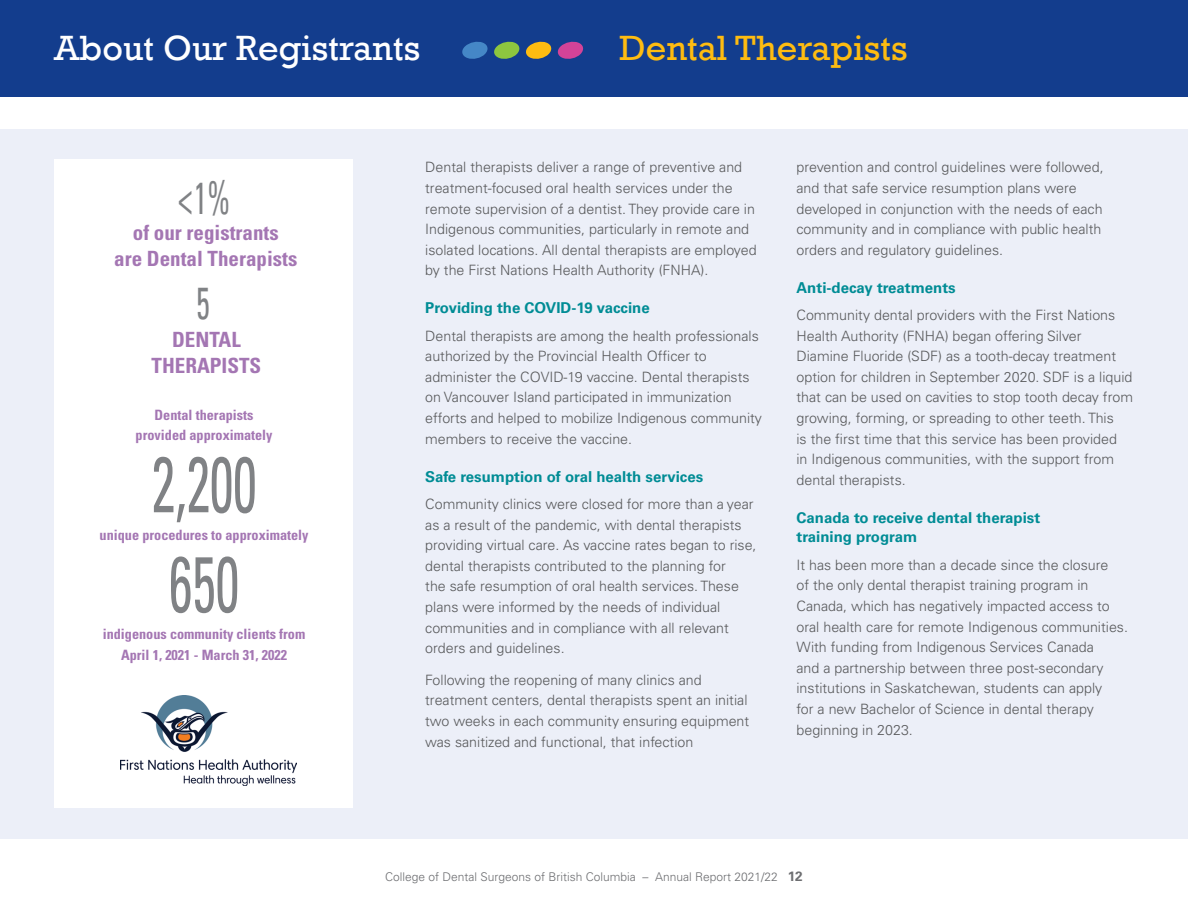
<style>
.page{position:relative;width:1188px;height:918px;background:#fff}
.page>*{position:absolute;margin:0;border:0;box-sizing:border-box;transform-origin:0 0}
.t1{font:condensed 78.75px "Univers";color:#808285;scale:.67 1}
.t2{font:condensed 45px "Univers";color:#808285;scale:.67 1}
.t3{font:36px "Rockwell";color:#fff}
.t4{font:36px "Rockwell";color:#febc11}
.t5{font:700 condensed 21px/25.2px "Univers LT Pro";color:#a476b3;text-align:center}
.t6{font:700 15px/19.5px "Univers LT Pro 65";color:#008c95}
.t7{font:300 14.25px/20.5px "Univers LT Pro 45";color:#58595b}
.t8{font:700 condensed 14.25px/20.5px "Univers LT Pro";color:#a476b3;text-align:center}
.t9{font:300 12px "Univers LT Pro 45";color:#6d6e71}
.s1{font-family:"Univers LT Pro 65";font-weight:700;font-size:13.5px}
</style>
<div class="page">
<div style="left:0;top:0;width:1188px;height:96px;background:#133d8d"></div>
<svg style="left:462px;top:41px;width:122px;height:18px"></svg>
<div style="left:0;top:130px;width:1188px;height:709px;background:#eceff8"></div>
<div style="left:54px;top:159px;width:298px;height:648px;background:#fff"></div>
<img style="left:120px;top:696px;width:176px;height:89px">
<h3 class="t3" style="left:54px;top:27px;width:368px">About Our Registrants</h3>
<h3 class="t4" style="left:619px;top:27px;width:290px">Dental Therapists</h3>
<h2 class="t2" style="left:178px;top:170px;width:80px">&lt;1%</h2>
<h3 class="t5" style="left:114px;top:220px;width:185px">of our registrants<br>are Dental Therapists</h3>
<h2 class="t2" style="left:196px;top:275px;width:21px">5</h2>
<h3 class="t5" style="left:152px;top:327px;width:111px">DENTAL<br>THERAPISTS</h3>
<p class="t8" style="left:136px;top:404px;width:138px">Dental therapists provided approximately</p>
<h1 class="t1" style="left:152px;top:434px;width:158px">2,200</h1>
<p class="t8" style="left:100px;top:524px;width:210px">unique procedures to approximately</p>
<h1 class="t1" style="left:169px;top:534px;width:106px">650</h1>
<p class="t8" style="left:103px;top:624px;width:204px">indigenous community clients from<br>April 1, 2021 - March 31, 2022</p>
<p class="t7" style="left:425px;top:157px;width:333px">Dental therapists deliver a range of preventive and treatment-focused oral health services under the remote supervision of a dentist. They provide care in Indigenous communities, particularly in remote and isolated locations. All dental therapists are employed by the First Nations Health Authority (FNHA).</p>
<p class="t6" style="left:425px;top:298px;width:226px">Providing the COVID-19 vaccine</p>
<p class="t7" style="left:425px;top:325px;width:338px">Dental therapists are among the health professionals authorized by the Provincial Health Officer to administer the COVID-19 vaccine. Dental therapists on Vancouver Island participated in immunization efforts and helped to mobilize Indigenous community members to receive the vaccine.</p>
<p class="t6" style="left:425px;top:467px;width:279px">Safe resumption of oral health services</p>
<p class="t7" style="left:425px;top:494px;width:333px">Community clinics were closed for more than a year as a result of the pandemic, with dental therapists providing virtual care. As vaccine rates began to rise, dental therapists contributed to the planning for<br>the safe resumption of oral health services. These plans were informed by the needs of individual communities and in compliance with all relevant orders and guidelines.</p>
<p class="t7" style="left:425px;top:669px;width:326px">Following the reopening of many clinics and treatment centers, dental therapists spent an initial two weeks in each community ensuring equipment was sanitized and functional, that infection</p>
<p class="t7" style="left:796px;top:157px;width:309px">prevention and control guidelines were followed, and that safe service resumption plans were developed in conjunction with the needs of each community and in compliance with public health orders and regulatory guidelines.</p>
<p class="t6" style="left:796px;top:278px;width:161px">Anti-decay treatments</p>
<p class="t7" style="left:796px;top:305px;width:338px">Community dental providers with the First Nations Health Authority (FNHA) began offering Silver Diamine Fluoride (SDF) as a tooth-decay treatment option for children in September 2020. SDF is a liquid that can be used on cavities to stop tooth decay from growing, forming, or spreading to other teeth. This<br>is the first time that this service has been provided<br>in Indigenous communities, with the support from dental therapists.</p>
<p class="t6" style="left:796px;top:508px;width:245px">Canada to receive dental therapist training program</p>
<p class="t7" style="left:796px;top:554px;width:333px">It has been more than a decade since the closure<br>of the only dental therapist training program in Canada, which has negatively impacted access to oral health care for remote Indigenous communities.<br>With funding from Indigenous Services Canada<br>and a partnership between three post-secondary institutions in Saskatchewan, students can apply<br>for a new Bachelor of Science in dental therapy beginning in 2023.</p>
<p class="t9" style="left:385px;top:870px;width:419px">College of Dental Surgeons of British Columbia – Annual Report 2021/22 <span class="s1">12</span></p>
</div>
